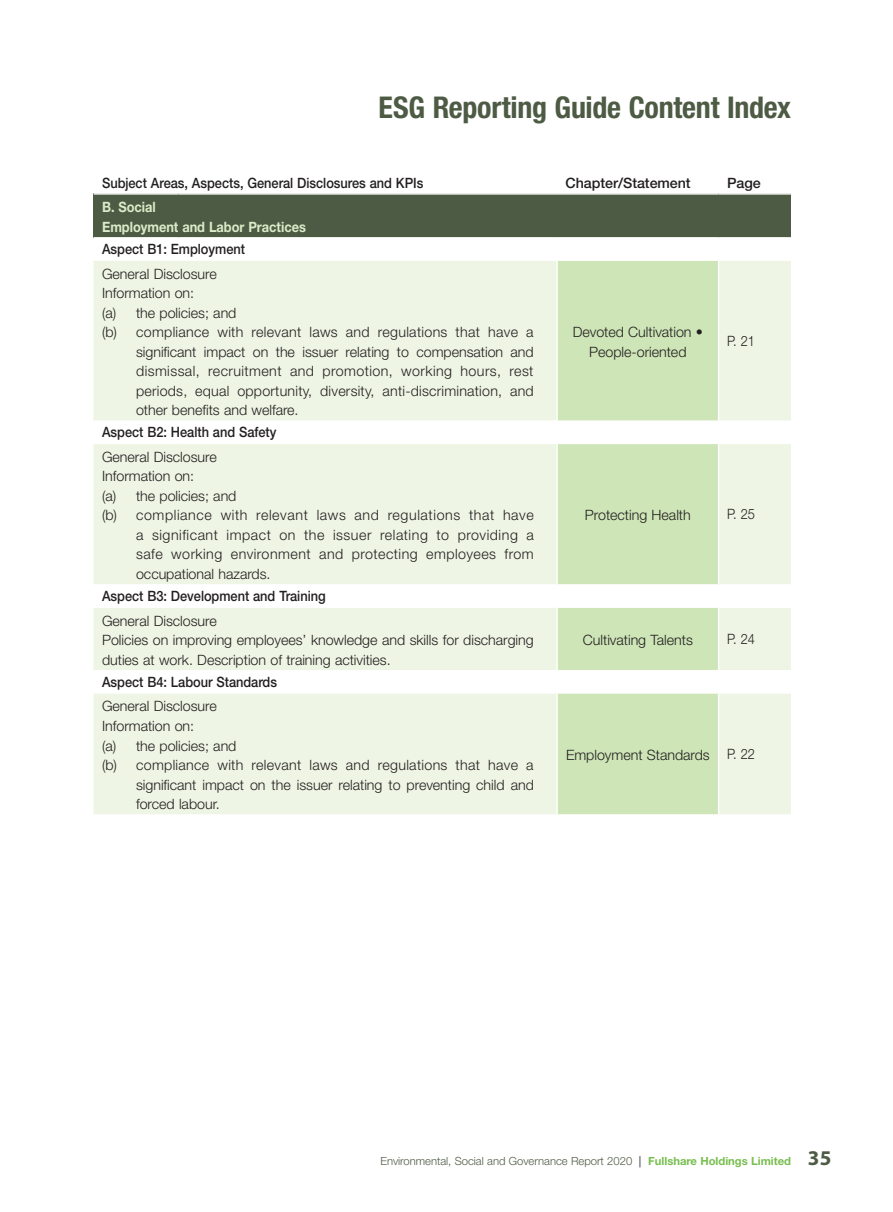
<style>
.page{position:relative;width:893px;height:1212px;background:#fff}
.page>*{position:absolute;margin:0;border:0;box-sizing:border-box;transform-origin:0 0}
.t1{font:700 condensed 30px "Helvetica Neue LT Std";letter-spacing:-.01em;color:#4e5b44}
.Body_Text{font:300 14.25px/19.5px "Helvetica Neue LT Std";color:#231f20;text-align:justify}
.Body_Text-2{font:500 14.25px "Helvetica Neue LT Std";color:#231f20;scale:.9 1}
.Body_Text-3{font:700 14.25px "Helvetica Neue LT Std";color:#daecc9;scale:.9 1}
.Body_Text-4{font:500 14.25px "Helvetica Neue LT Std";color:#231f20}
.Body_Text-5{font:300 14.25px "Helvetica Neue LT Std";color:#231f20;scale:.9 1}
.t2{font:300 11.25px "Helvetica Neue LT Std";color:#4e5b44}
.s1{font-weight:700;color:#6c6d70}
.s2{font-weight:700;color:#77be4e}
.s3{font-family:"Myriad Pro";font-weight:700;font-size:21px}
</style>
<div class="page">
<div style="left:94px;top:194px;width:697px;height:44px;background:#4e5b44"></div>
<svg style="left:94px;top:261px;width:697px;height:553px;background:#eff6e7"></svg>
<svg style="left:557px;top:261px;width:162px;height:553px;background:#d2e8bf"></svg>
<hr style="left:94px;top:237px;width:85px;height:2px;background:#fff">
<hr style="left:179px;top:237px;width:378px;height:2px;background:#fff">
<hr style="left:557px;top:237px;width:162px;height:2px;background:#fff">
<hr style="left:719px;top:237px;width:72px;height:2px;background:#fff">
<hr style="left:556px;top:261px;width:2px;height:159px;background:#fff">
<hr style="left:718px;top:261px;width:1px;height:159px;background:#fff">
<hr style="left:94px;top:420px;width:85px;height:2px;background:#fff">
<hr style="left:179px;top:420px;width:378px;height:2px;background:#fff">
<hr style="left:557px;top:420px;width:162px;height:2px;background:#fff">
<hr style="left:719px;top:420px;width:72px;height:2px;background:#fff">
<hr style="left:94px;top:443px;width:85px;height:1px;background:#fff">
<hr style="left:179px;top:443px;width:378px;height:1px;background:#fff">
<hr style="left:557px;top:443px;width:162px;height:1px;background:#fff">
<hr style="left:556px;top:444px;width:2px;height:140px;background:#fff">
<hr style="left:719px;top:443px;width:72px;height:1px;background:#fff">
<hr style="left:718px;top:444px;width:1px;height:140px;background:#fff">
<hr style="left:94px;top:584px;width:85px;height:2px;background:#fff">
<hr style="left:179px;top:584px;width:378px;height:2px;background:#fff">
<hr style="left:557px;top:584px;width:162px;height:2px;background:#fff">
<hr style="left:719px;top:584px;width:72px;height:2px;background:#fff">
<hr style="left:94px;top:606px;width:85px;height:2px;background:#fff">
<hr style="left:179px;top:606px;width:378px;height:2px;background:#fff">
<hr style="left:557px;top:606px;width:162px;height:2px;background:#fff">
<hr style="left:556px;top:608px;width:2px;height:62px;background:#fff">
<hr style="left:719px;top:606px;width:72px;height:2px;background:#fff">
<hr style="left:718px;top:608px;width:1px;height:62px;background:#fff">
<hr style="left:94px;top:670px;width:85px;height:1px;background:#fff">
<hr style="left:179px;top:670px;width:378px;height:1px;background:#fff">
<hr style="left:557px;top:670px;width:162px;height:1px;background:#fff">
<hr style="left:719px;top:670px;width:72px;height:1px;background:#fff">
<hr style="left:94px;top:692px;width:85px;height:2px;background:#fff">
<hr style="left:179px;top:692px;width:378px;height:2px;background:#fff">
<hr style="left:557px;top:692px;width:162px;height:2px;background:#fff">
<hr style="left:556px;top:694px;width:2px;height:120px;background:#fff">
<hr style="left:719px;top:692px;width:72px;height:2px;background:#fff">
<hr style="left:718px;top:694px;width:1px;height:120px;background:#fff">
<hr style="left:94px;top:193px;width:85px;height:2px;background:#fff">
<hr style="left:179px;top:193px;width:378px;height:2px;background:#fff">
<hr style="left:557px;top:193px;width:162px;height:2px;background:#fff">
<hr style="left:719px;top:193px;width:72px;height:2px;background:#fff">
<h1 class="t1" style="left:379px;top:89px;width:414px">ESG Reporting Guide Content Index</h1>
<p class="Body_Text-2" style="left:102px;top:174px;width:359px">Subject Areas, Aspects, General Disclosures and KPIs</p>
<p class="Body_Text-4" style="left:566px;top:174px;width:127px">Chapter/Statement</p>
<p class="Body_Text-4" style="left:727px;top:174px;width:35px">Page</p>
<p class="Body_Text-3" style="left:102px;top:198px;width:61px">B. Social</p>
<p class="Body_Text-3" style="left:102px;top:218px;width:228px">Employment and Labor Practices</p>
<p class="Body_Text-2" style="left:102px;top:241px;width:160px">Aspect B1: Employment</p>
<p class="Body_Text" style="left:102px;top:264px;width:116px">General Disclosure</p>
<p class="Body_Text" style="left:102px;top:283px;width:94px">Information on:</p>
<p class="Body_Text" style="left:102px;top:303px;width:136px">(a) the policies; and</p>
<p class="Body_Text" style="left:136px;top:322px;width:399px;text-indent:-34px">(b) compliance with relevant laws and regulations that have a significant impact on the issuer relating to compensation and dismissal, recruitment and promotion, working hours, rest periods, equal opportunity, diversity, anti-discrimination, and other benefits and welfare.</p>
<p class="Body_Text" style="left:573px;top:322px;width:132px;text-align:center">Devoted Cultivation •<br>People-oriented</p>
<p class="Body_Text-5" style="left:727px;top:332px;width:32px">P. 21</p>
<p class="Body_Text-2" style="left:102px;top:424px;width:195px">Aspect B2: Health and Safety</p>
<p class="Body_Text" style="left:102px;top:447px;width:116px">General Disclosure</p>
<p class="Body_Text" style="left:102px;top:466px;width:94px">Information on:</p>
<p class="Body_Text" style="left:102px;top:486px;width:136px">(a) the policies; and</p>
<p class="Body_Text" style="left:136px;top:505px;width:399px;text-indent:-34px">(b) compliance with relevant laws and regulations that have a significant impact on the issuer relating to providing a safe working environment and protecting employees from occupational hazards.</p>
<p class="Body_Text" style="left:585px;top:505px;width:107px">Protecting Health</p>
<p class="Body_Text-5" style="left:727px;top:505px;width:32px">P. 25</p>
<p class="Body_Text-2" style="left:102px;top:588px;width:250px">Aspect B3: Development and Training</p>
<p class="Body_Text" style="left:102px;top:611px;width:116px">General Disclosure</p>
<p class="Body_Text" style="left:102px;top:630px;width:433px">Policies on improving employees’ knowledge and skills for discharging duties at work. Description of training activities.</p>
<p class="Body_Text" style="left:583px;top:630px;width:111px">Cultivating Talents</p>
<p class="Body_Text-5" style="left:727px;top:630px;width:32px">P. 24</p>
<p class="Body_Text-2" style="left:102px;top:673px;width:196px">Aspect B4: Labour Standards</p>
<p class="Body_Text" style="left:102px;top:696px;width:116px">General Disclosure</p>
<p class="Body_Text" style="left:102px;top:716px;width:94px">Information on:</p>
<p class="Body_Text" style="left:102px;top:735px;width:136px">(a) the policies; and</p>
<p class="Body_Text" style="left:136px;top:755px;width:399px;text-indent:-34px">(b) compliance with relevant laws and regulations that have a significant impact on the issuer relating to preventing child and forced labour.</p>
<p class="Body_Text" style="left:566px;top:745px;width:145px">Employment Standards</p>
<p class="Body_Text-5" style="left:727px;top:745px;width:32px">P. 22</p>
<p class="t2" style="left:380px;top:1154px;width:452px">Environmental, Social and Governance Report 2020 <span class="s1">|</span> <span class="s2">Fullshare Holdings Limited</span> <span class="s3">35</span></p>
</div>
